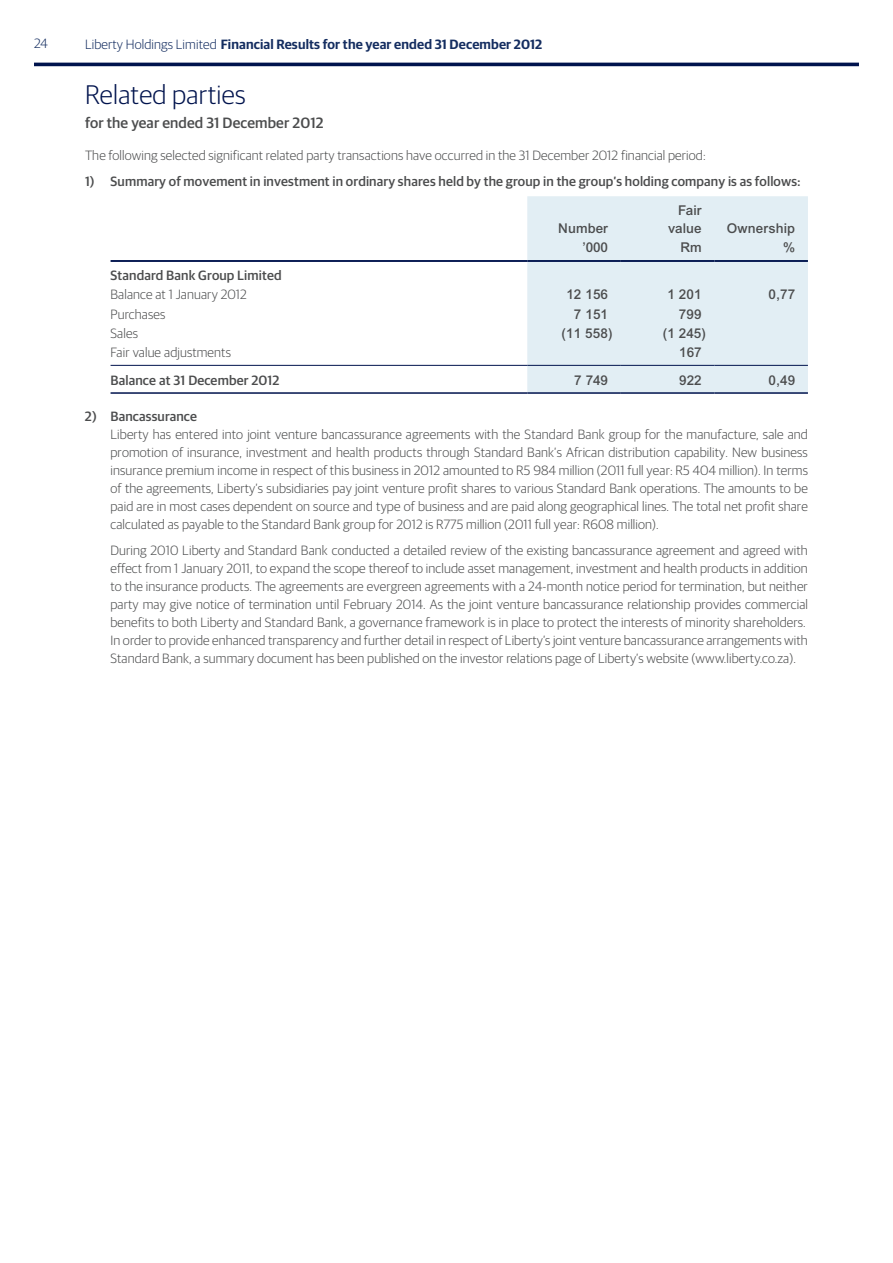
<style>
.page{position:relative;width:893px;height:1263px;background:#fff}
.page>*{position:absolute;margin:0;border:0;box-sizing:border-box;transform-origin:0 0}
.t1{font:300 27px "Guardian Sans";letter-spacing:.01em;color:#00134d}
.t2{font:500 15px "Guardian Sans";letter-spacing:.01em;color:#4b4c4d}
.t3{font:300 13.5px/18px "Guardian Sans";letter-spacing:.01em;color:#4b4c4d;text-align:justify}
.t4{font:500 13.5px "Guardian Sans";letter-spacing:.01em;color:#4b4c4d}
.t5{font:500 13.5px/18px "Arial";letter-spacing:.01em;color:#4b4c4d;text-align:right}
.t6{font:600 13.5px "Guardian Sans";letter-spacing:.01em;color:#142d60}
.t7{font:300 13.5px "Guardian Sans";color:#142d60}
.s1{font-weight:300}
</style>
<div class="page">
<hr style="left:34px;top:63px;width:825px;height:3px;background:#00134d">
<div style="left:527px;top:196px;width:281px;height:196px;background:#e2eef4"></div>
<hr style="left:111px;top:365px;width:416px;height:1px;background:#00134d">
<hr style="left:111px;top:392px;width:416px;height:2px;background:#00134d">
<hr style="left:527px;top:365px;width:94px;height:1px;background:#00134d">
<hr style="left:527px;top:392px;width:94px;height:2px;background:#00134d">
<hr style="left:621px;top:365px;width:93px;height:1px;background:#00134d">
<hr style="left:621px;top:392px;width:93px;height:2px;background:#00134d">
<hr style="left:714px;top:365px;width:94px;height:1px;background:#00134d">
<hr style="left:714px;top:392px;width:94px;height:2px;background:#00134d">
<hr style="left:111px;top:260px;width:416px;height:2px;background:#00134d">
<hr style="left:527px;top:260px;width:94px;height:2px;background:#00134d">
<hr style="left:621px;top:260px;width:93px;height:2px;background:#00134d">
<hr style="left:714px;top:260px;width:94px;height:2px;background:#00134d">
<p class="t7" style="left:34px;top:34px;width:15px">24</p>
<p class="t6" style="left:85px;top:34px;width:459px"><span class="s1">Liberty Holdings Limited</span> Financial Results for the year ended 31 December 2012</p>
<h1 class="t1" style="left:85px;top:76px;width:162px">Related parties</h1>
<p class="t2" style="left:85px;top:112px;width:240px">for the year ended 31 December 2012</p>
<p class="t3" style="left:85px;top:145px;width:622px">The following selected significant related party transactions have occurred in the 31 December 2012 financial period:</p>
<p class="t4" style="left:85px;top:172px;width:717px">1) Summary of movement in investment in ordinary shares held by the group in the group’s holding company is as follows:</p>
<p class="t5" style="left:558px;top:219px;width:51px">Number</p>
<p class="t5" style="left:668px;top:201px;width:35px">Fair value</p>
<p class="t5" style="left:727px;top:219px;width:70px">Ownership</p>
<p class="t5" style="left:582px;top:239px;width:27px">’000</p>
<p class="t5" style="left:680px;top:239px;width:23px">Rm</p>
<p class="t5" style="left:783px;top:239px;width:13px">%</p>
<p class="t4" style="left:111px;top:266px;width:173px">Standard Bank Group Limited</p>
<p class="t3" style="left:111px;top:285px;width:138px">Balance at 1 January 2012</p>
<p class="t5" style="left:566px;top:285px;width:43px">12 156</p>
<p class="t5" style="left:667px;top:285px;width:36px">1 201</p>
<p class="t5" style="left:769px;top:285px;width:28px">0,77</p>
<p class="t3" style="left:111px;top:304px;width:56px">Purchases</p>
<p class="t5" style="left:574px;top:305px;width:36px">7 151</p>
<p class="t5" style="left:679px;top:305px;width:24px">799</p>
<p class="t3" style="left:111px;top:323px;width:29px">Sales</p>
<p class="t5" style="left:562px;top:324px;width:52px">(11 558)</p>
<p class="t5" style="left:663px;top:324px;width:45px">(1 245)</p>
<p class="t3" style="left:110px;top:342px;width:122px">Fair value adjustments</p>
<p class="t5" style="left:679px;top:343px;width:24px">167</p>
<p class="t4" style="left:110px;top:370px;width:170px">Balance at 31 December 2012</p>
<p class="t5" style="left:574px;top:371px;width:35px">7 749</p>
<p class="t5" style="left:679px;top:371px;width:24px">922</p>
<p class="t5" style="left:769px;top:371px;width:28px">0,49</p>
<p class="t4" style="left:85px;top:406px;width:114px">2) Bancassurance</p>
<p class="t3" style="left:111px;top:424px;width:699px">Liberty has entered into joint venture bancassurance agreements with the Standard Bank group for the manufacture, sale and promotion of insurance, investment and health products through Standard Bank’s African distribution capability. New business insurance premium income in respect of this business in 2012 amounted to R5 984 million (2011 full year: R5 404 million). In terms of the agreements, Liberty’s subsidiaries pay joint venture profit shares to various Standard Bank operations. The amounts to be paid are in most cases dependent on source and type of business and are paid along geographical lines. The total net profit share calculated as payable to the Standard Bank group for 2012 is R775 million (2011 full year: R608 million).</p>
<p class="t3" style="left:111px;top:541px;width:699px;text-align:left">During 2010 Liberty and Standard Bank conducted a detailed review of the existing bancassurance agreement and agreed with effect from 1 January 2011, to expand the scope thereof to include asset management, investment and health products in addition to the insurance products. The agreements are evergreen agreements with a 24-month notice period for termination, but neither party may give notice of termination until February 2014. As the joint venture bancassurance relationship provides commercial benefits to both Liberty and Standard Bank, a governance framework is in place to protect the interests of minority shareholders.<br>In order to provide enhanced transparency and further detail in respect of Liberty’s joint venture bancassurance arrangements with Standard Bank, a summary document has been published on the investor relations page of Liberty’s website (www.liberty.co.za).</p>
</div>
